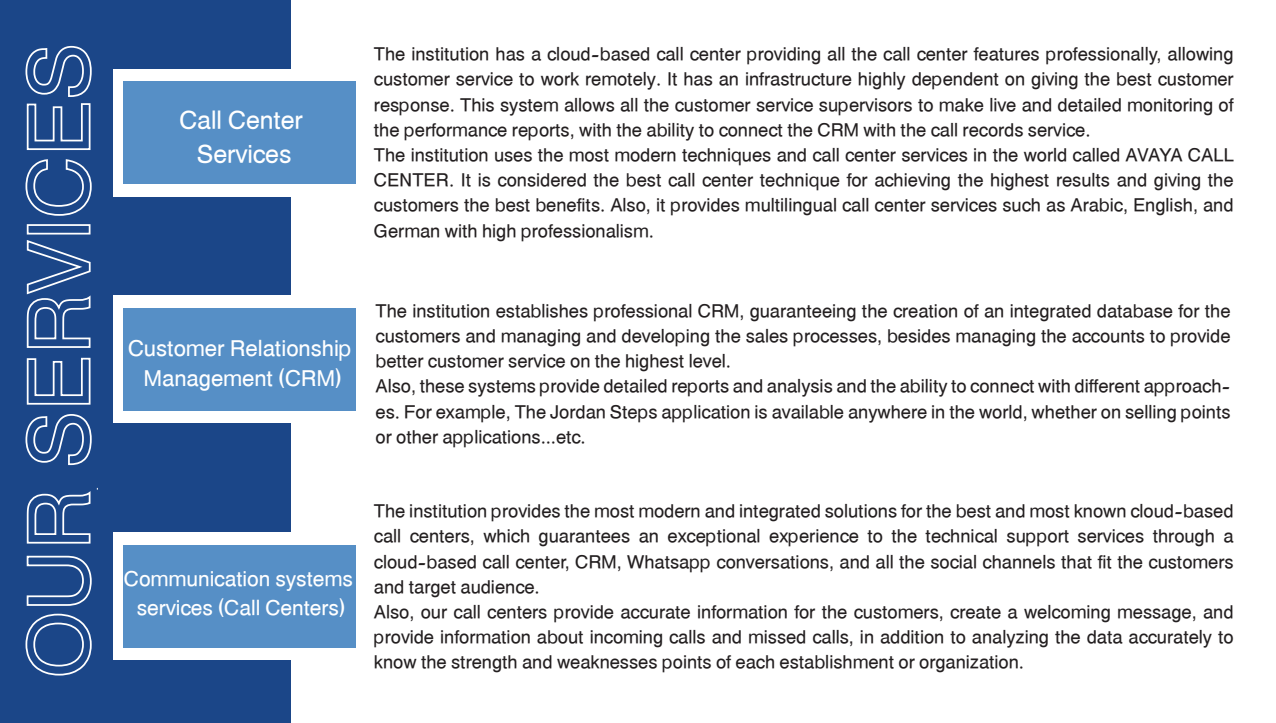
<style>
.page{position:relative;width:1276px;height:723px;background:#fff}
.page>*{position:absolute;margin:0;border:0;box-sizing:border-box;transform-origin:0 0}
.t1{font:28.5px/34.2px "GE Snd";color:#fff;text-align:center}
.t2{font:25.35px/30.3px "GE Snd";color:#fff;text-align:center}
.t3{font:24px/28.8px "GE Snd";color:#fff;text-align:center}
.t4{font:21px/25.2px "GE Snd";color:#231f20}
</style>
<div class="page">
<div style="left:0;top:0;width:291px;height:723px;background:#1b4688"></div>
<svg style="left:25px;top:613px;width:67px;height:63px"></svg>
<svg style="left:26px;top:555px;width:66px;height:51px"></svg>
<svg style="left:26px;top:491px;width:65px;height:53px"></svg>
<svg style="left:25px;top:414px;width:67px;height:52px"></svg>
<svg style="left:26px;top:357px;width:65px;height:48px"></svg>
<svg style="left:26px;top:240px;width:65px;height:108px"></svg>
<div style="left:27px;top:224px;width:63px;height:10px;border:2px solid #fff"></div>
<svg style="left:25px;top:159px;width:67px;height:57px"></svg>
<svg style="left:25px;top:45px;width:67px;height:105px"></svg>
<div style="left:113px;top:69px;width:252px;height:127px;background:#fff"></div>
<div style="left:123px;top:82px;width:232px;height:102px;background:#568fc6"></div>
<div style="left:113px;top:295px;width:252px;height:128px;background:#fff"></div>
<div style="left:123px;top:308px;width:232px;height:102px;background:#568fc6"></div>
<div style="left:113px;top:532px;width:252px;height:128px;background:#fff"></div>
<div style="left:123px;top:545px;width:232px;height:102px;background:#568fc6"></div>
<h1 class="t1" style="left:179px;top:103px;width:125px">Call Center<br>Services</h1>
<p class="t4" style="left:374px;top:42px;width:861px">The institution has a cloud-based call center providing all the call center features professionally, allowing customer service to work remotely. It has an infrastructure highly dependent on giving the best customer response. This system allows all the customer service supervisors to make live and detailed monitoring of the performance reports, with the ability to connect the CRM with the call records service.<br>The institution uses the most modern techniques and call center services in the world called AVAYA CALL CENTER. It is considered the best call center technique for achieving the highest results and giving the customers the best benefits. Also, it provides multilingual call center services such as Arabic, English, and German with high professionalism.</p>
<p class="t2" style="left:128px;top:333px;width:225px">Customer Relationship<br>Management (CRM)</p>
<p class="t4" style="left:375px;top:298px;width:856px">The institution establishes professional CRM, guaranteeing the creation of an integrated database for the customers and managing and developing the sales processes, besides managing the accounts to provide better customer service on the highest level.<br>Also, these systems provide detailed reports and analysis and the ability to connect with different approach&shy;es. For example, The Jordan Steps application is available anywhere in the world, whether on selling points or other applications...etc.</p>
<p class="t3" style="left:124px;top:565px;width:230px">Communication systems services (Call Centers)</p>
<p class="t4" style="left:374px;top:499px;width:861px">The institution provides the most modern and integrated solutions for the best and most known cloud-based call centers, which guarantees an exceptional experience to the technical support services through a cloud-based call center, CRM, Whatsapp conversations, and all the social channels that fit the customers and target audience.<br>Also, our call centers provide accurate information for the customers, create a welcoming message, and provide information about incoming calls and missed calls, in addition to analyzing the data accurately to know the strength and weaknesses points of each establishment or organization.</p>
</div>
